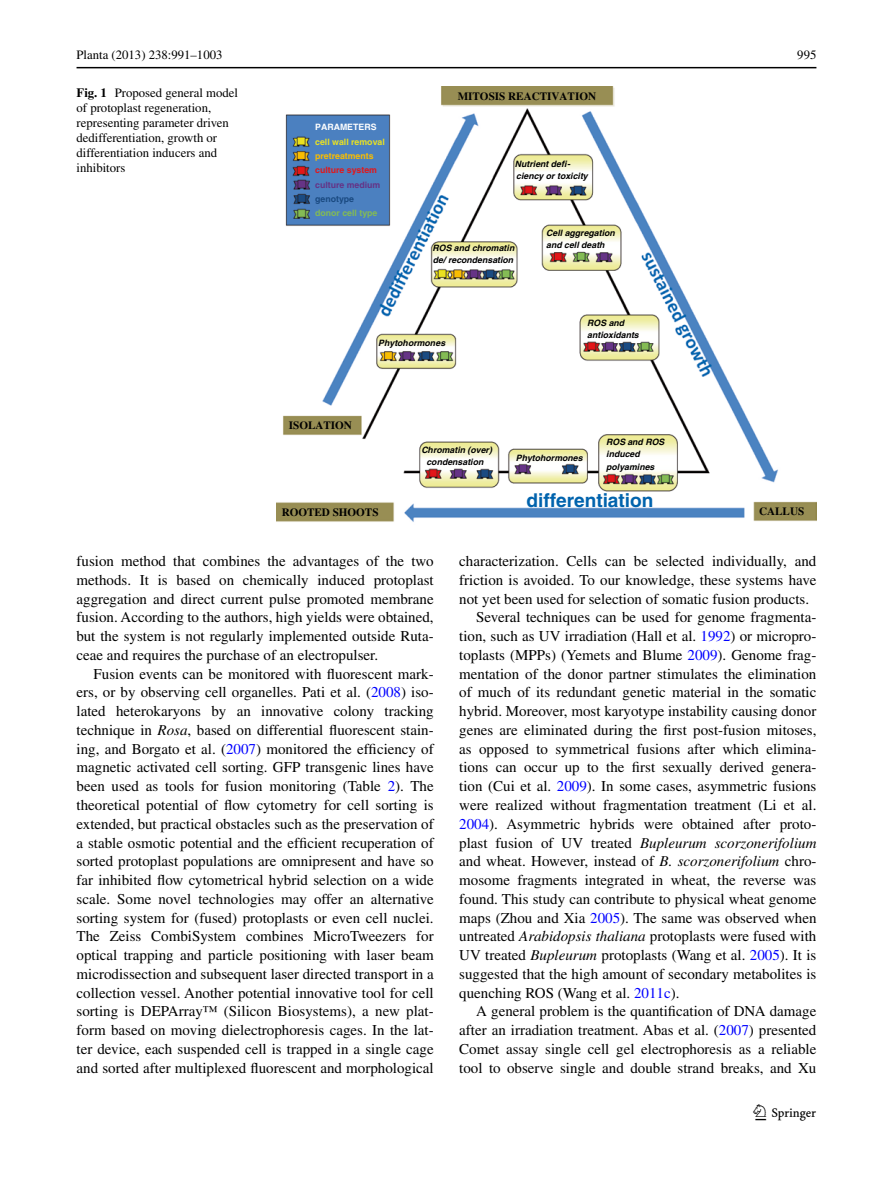
<style>
.page{position:relative;width:893px;height:1187px;background:#fff}
.page>*{position:absolute;margin:0;border:0;box-sizing:border-box;transform-origin:0 0}
.t1{font:22.5px "Springnew";color:#000}
.t2{font:700 19.05px "Helvetica";color:#0063ad}
.t3{font:15px/18.8px "Times";color:#000;text-align:justify}
.t4{font:italic 15px "Times";color:#000}
.t5{font:12.75px/15px "Times";color:#000}
.t6{font:700 11.1px "Times";color:#000}
.t7{font:italic 700 8.7px/12.3px "Helvetica";color:#000}
.t8{font:700 8.7px "Helvetica";color:#eae221}
.t9{font:700 8.7px "Helvetica";color:#f9bd00}
.t10{font:700 8.7px "Helvetica";color:#e2171a}
.t11{font:700 8.7px "Helvetica";color:#653386}
.t12{font:700 8.7px "Helvetica";color:#83bb54}
.t13{font:700 8.7px "Helvetica";color:#fff}
.t14{font:700 8.7px "Helvetica";color:#1a4a81}
.s1{font-weight:700}
.s2{color:#00f}
.s3{font-style:italic}
.s4{font-style:normal}
</style>
<div class="page">
<hr style="left:77px;top:67px;width:739px;height:1px;background:#000">
<img style="left:276px;top:87px;width:540px;height:435px">
<p class="t5" style="left:77px;top:48px;width:147px">Planta (2013) 238:991–1003</p>
<p class="t5" style="left:797px;top:48px;width:21px">995</p>
<p class="t5" style="left:77px;top:85px;width:163px"><span class="s1">Fig. 1</span> Proposed general model of protoplast regeneration, representing parameter driven dedifferentiation, growth or differentiation inducers and inhibitors</p>
<p class="t13" style="left:315px;top:122px;width:63px">PARAMETERS</p>
<p class="t8" style="left:315px;top:136px;width:71px">cell wall removal</p>
<p class="t9" style="left:315px;top:150px;width:60px">pretreatments</p>
<p class="t10" style="left:315px;top:165px;width:63px">culture system</p>
<p class="t11" style="left:315px;top:179px;width:67px">culture medium</p>
<p class="t14" style="left:315px;top:193px;width:40px">genotype</p>
<p class="t12" style="left:315px;top:208px;width:64px">donor cell type</p>
<p class="t6" style="left:458px;top:90px;width:140px">MITOSIS REACTIVATION</p>
<p class="t7" style="left:515px;top:158px;width:74px">Nutrient defi&shy;ciency or toxicity</p>
<p class="t7" style="left:433px;top:241px;width:83px">ROS and chromatin de/ recondensation</p>
<p class="t7" style="left:546px;top:226px;width:70px">Cell aggregation and cell death</p>
<p class="t7" style="left:378px;top:337px;width:69px">Phytohormones</p>
<p class="t7" style="left:587px;top:317px;width:53px">ROS and antioxidants</p>
<p class="t6" style="left:289px;top:419px;width:65px">ISOLATION</p>
<p class="t7" style="left:421px;top:443px;width:72px;text-align:center">Chromatin (over) condensation</p>
<p class="t7" style="left:606px;top:435px;width:60px">ROS and ROS induced polyamines</p>
<p class="t7" style="left:516px;top:451px;width:68px">Phytohormones</p>
<p class="t6" style="left:282px;top:505px;width:98px">ROOTED SHOOTS</p>
<p class="t2" style="left:526px;top:489px;width:129px">differentiation</p>
<p class="t6" style="left:759px;top:504px;width:47px">CALLUS</p>
<p class="t3" style="left:77px;top:551px;width:359px">fusion method that combines the advantages of the two methods. It is based on chemically induced protoplast aggregation and direct current pulse promoted membrane fusion. According to the authors, high yields were obtained, but the system is not regularly implemented outside Ruta&shy;ceae and requires the purchase of an electropulser.</p>
<p class="t3" style="left:77px;top:664px;width:359px;text-indent:17px">Fusion events can be monitored with fluorescent mark&shy;ers, or by observing cell organelles. Pati et al. (<span class="s2">2008</span>) iso&shy;lated heterokaryons by an innovative colony tracking technique in <span class="s3">Rosa</span>, based on differential fluorescent stain&shy;ing, and Borgato et al. (<span class="s2">2007</span>) monitored the efficiency of magnetic activated cell sorting. GFP transgenic lines have been used as tools for fusion monitoring (Table <span class="s2">2</span>). The theoretical potential of flow cytometry for cell sorting is extended, but practical obstacles such as the preservation of a stable osmotic potential and the efficient recuperation of sorted protoplast populations are omnipresent and have so far inhibited flow cytometrical hybrid selection on a wide scale. Some novel technologies may offer an alternative sorting system for (fused) protoplasts or even cell nuclei.<br>The Zeiss CombiSystem combines MicroTweezers for optical trapping and particle positioning with laser beam microdissection and subsequent laser directed transport in a collection vessel. Another potential innovative tool for cell sorting is DEPArray™ (Silicon Biosystems), a new plat&shy;form based on moving dielectrophoresis cages. In the lat&shy;ter device, each suspended cell is trapped in a single cage and sorted after multiplexed fluorescent and morphological</p>
<p class="t3" style="left:459px;top:551px;width:359px">characterization. Cells can be selected individually, and</p>
<p class="t3" style="left:459px;top:570px;width:359px">friction is avoided. To our knowledge, these systems have</p>
<p class="t3" style="left:459px;top:589px;width:351px">not yet been used for selection of somatic fusion products.</p>
<p class="t3" style="left:476px;top:608px;width:342px">Several techniques can be used for genome fragmenta-</p>
<p class="t3" style="left:459px;top:626px;width:359px">tion, such as UV irradiation (Hall et al. <span class="s2">1992</span>) or micropro-</p>
<p class="t3" style="left:459px;top:645px;width:359px">toplasts (MPPs) (Yemets and Blume <span class="s2">2009</span>). Genome frag-</p>
<p class="t3" style="left:459px;top:664px;width:359px">mentation of the donor partner stimulates the elimination</p>
<p class="t3" style="left:459px;top:683px;width:359px">of much of its redundant genetic material in the somatic</p>
<p class="t3" style="left:459px;top:701px;width:359px">hybrid. Moreover, most karyotype instability causing donor</p>
<p class="t3" style="left:459px;top:720px;width:359px">genes are eliminated during the first post-fusion mitoses,</p>
<p class="t3" style="left:459px;top:739px;width:359px">as opposed to symmetrical fusions after which elimina-</p>
<p class="t3" style="left:459px;top:758px;width:359px">tions can occur up to the first sexually derived genera-</p>
<p class="t3" style="left:459px;top:776px;width:359px">tion (Cui et al. <span class="s2">2009</span>). In some cases, asymmetric fusions</p>
<p class="t3" style="left:459px;top:795px;width:359px">were realized without fragmentation treatment (Li et al.</p>
<p class="t3" style="left:459px;top:814px;width:359px"><span class="s2">2004</span>). Asymmetric hybrids were obtained after proto-</p>
<p class="t4" style="left:459px;top:834px;width:359px"><span class="s4">plast fusion of UV treated</span> Bupleurum scorzonerifolium</p>
<p class="t3" style="left:459px;top:851px;width:359px">and wheat. However, instead of <span class="s3">B. scorzonerifolium</span> chro-</p>
<p class="t3" style="left:459px;top:870px;width:359px">mosome fragments integrated in wheat, the reverse was</p>
<p class="t3" style="left:459px;top:889px;width:359px">found. This study can contribute to physical wheat genome</p>
<p class="t3" style="left:459px;top:908px;width:359px">maps (Zhou and Xia <span class="s2">2005</span>). The same was observed when</p>
<p class="t3" style="left:459px;top:926px;width:359px">untreated <span class="s3">Arabidopsis thaliana</span> protoplasts were fused with</p>
<p class="t3" style="left:459px;top:945px;width:359px">UV treated <span class="s3">Bupleurum</span> protoplasts (Wang et al. <span class="s2">2005</span>). It is</p>
<p class="t3" style="left:459px;top:964px;width:359px">suggested that the high amount of secondary metabolites is</p>
<p class="t3" style="left:459px;top:983px;width:222px">quenching ROS (Wang et al. <span class="s2">2011c</span>).</p>
<p class="t3" style="left:476px;top:1001px;width:342px">A general problem is the quantification of DNA damage</p>
<p class="t3" style="left:459px;top:1020px;width:359px">after an irradiation treatment. Abas et al. (<span class="s2">2007</span>) presented</p>
<p class="t3" style="left:459px;top:1039px;width:359px">Comet assay single cell gel electrophoresis as a reliable</p>
<p class="t3" style="left:459px;top:1058px;width:359px">tool to observe single and double strand breaks, and Xu</p>
<h1 class="t1" style="left:755px;top:1104px;width:62px">1 3</h1>
</div>
